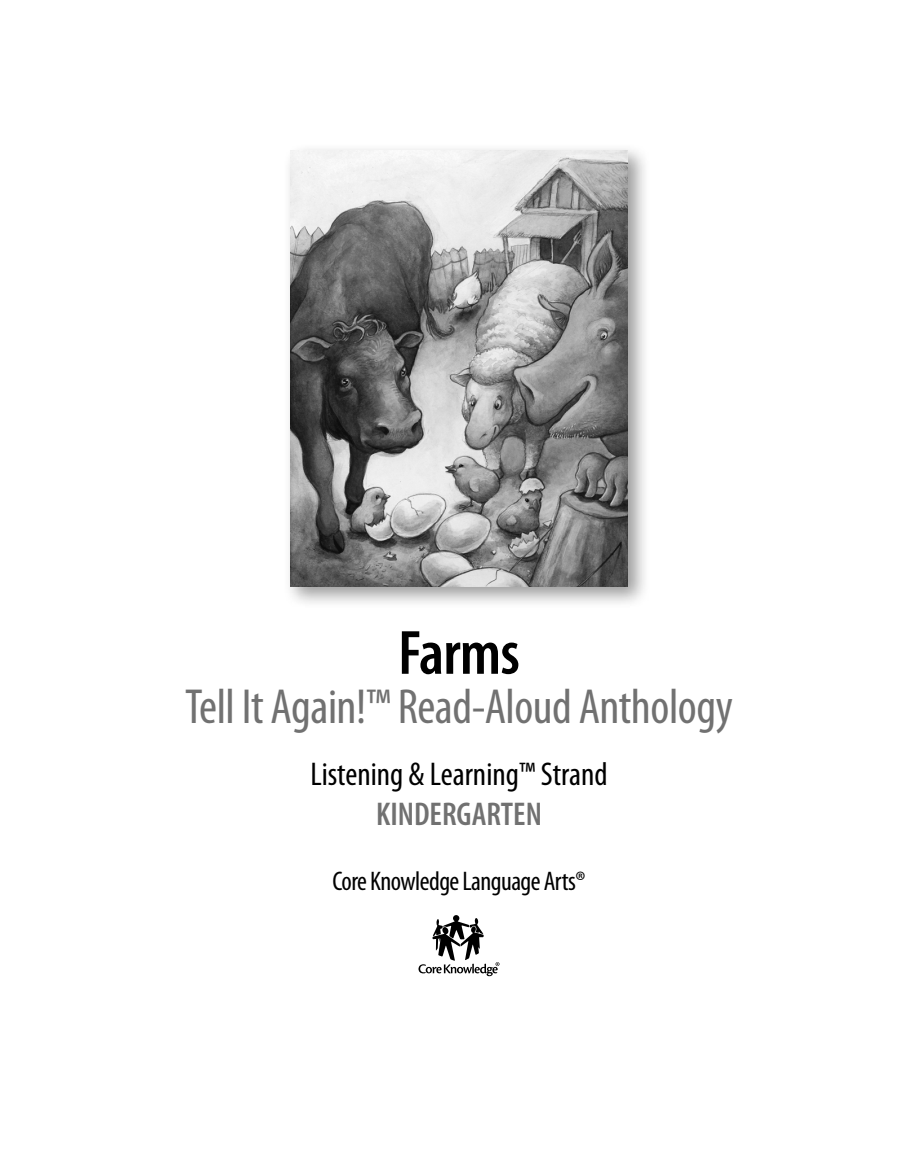
<style>
.page{position:relative;width:918px;height:1175px;background:#fff}
.page>*{position:absolute;margin:0;border:0;box-sizing:border-box;transform-origin:0 0}
.t1{font:600 condensed 63px "Myriad Pro";color:#000}
.t2{font:condensed 49.5px "Myriad Pro";letter-spacing:-.01em;color:#717171}
.t3{font:condensed 33px "Myriad Pro";color:#000}
.t4{font:600 condensed 33px "Myriad Pro";color:#717171}
.t5{font:condensed 27px "Myriad Pro";letter-spacing:-.02em;color:#000}
</style>
<div class="page">
<div style="left:282px;top:142px;width:368px;height:467px;background:#000;opacity:.4"></div>
<img style="left:290px;top:150px;width:338px;height:436px">
<svg style="left:419px;top:915px;width:80px;height:61px"></svg>
<p class="t1" style="left:398px;top:614px;width:123px">FARMS</p>
<p class="t2" style="left:185px;top:677px;width:549px">Tell It Again!™ Read-Aloud Anthology</p>
<p class="t3" style="left:310px;top:754px;width:299px">Listening &amp; Learning™ Strand</p>
<p class="t4" style="left:376px;top:794px;width:167px">KINDERGARTEN</p>
<p class="t5" style="left:333px;top:864px;width:254px">Core Knowledge Language Arts®</p>
</div>
